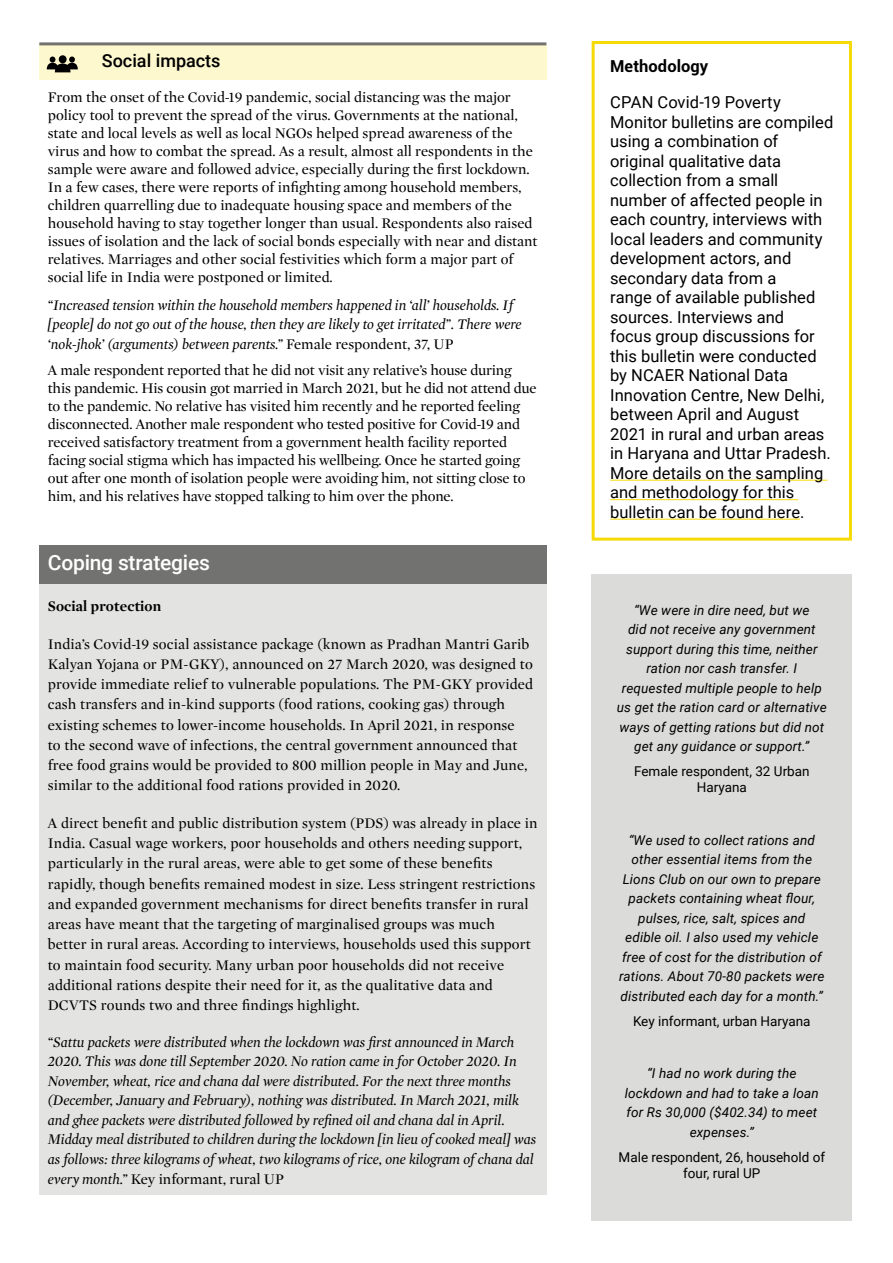
<style>
.page{position:relative;width:893px;height:1263px;background:#fff}
.page>*{position:absolute;margin:0;border:0;box-sizing:border-box;transform-origin:0 0}
.Grey_box_heading_1{font:500 21px "Roboto";letter-spacing:-.01em;color:#fff}
.Yellow_box_Heading_2{font:500 18px "Roboto";color:#000}
.Methodology{font:16.5px/19.5px "Roboto";color:#000}
.Methodology-2{font:700 16.5px "Roboto";letter-spacing:.005em;color:#000}
.Body{font:15px/18px "Mercury Display";color:#000}
.Coping_strategies_bo{font:15px/20.2px "Mercury Display";letter-spacing:.01em;color:#000}
.Coping_strategies_bo-2{font:italic 15px/19.6px "Mercury Display";color:#000}
.Body-2{font:italic 15px/19.5px "Mercury Display";color:#000}
.Coping_strategies_bo-3{font:700 15px "Mercury Display";letter-spacing:.01em;color:#000}
.Side_bar_quote{font:italic 13.5px/19.5px "Roboto";letter-spacing:.01em;color:#000;text-align:center}
.Side_bar_quote_attr{font:13.5px/16.2px "Roboto";color:#000;text-align:center}
.s1{font-style:normal}
</style>
<div class="page">
<div style="left:39px;top:45px;width:507px;height:35px;background:#fdf8cd"></div>
<hr style="left:39px;top:42px;width:507px;height:3px;background:#727270">
<div style="left:39px;top:546px;width:507px;height:38px;background:#727270"></div>
<div style="left:39px;top:585px;width:507px;height:38px;background:#e3e3e2"></div>
<div style="left:39px;top:622px;width:507px;height:180px;background:#e3e3e2"></div>
<div style="left:39px;top:801px;width:507px;height:220px;background:#e3e3e2"></div>
<div style="left:39px;top:1020px;width:507px;height:175px;background:#e3e3e2"></div>
<svg style="left:47px;top:57px;width:31px;height:15px"></svg>
<div style="left:592px;top:41px;width:260px;height:500px;border:3px solid #f5da07"></div>
<hr style="left:610px;top:480px;width:217px;height:1px;background:#f5da07">
<hr style="left:610px;top:499px;width:188px;height:1px;background:#f5da07">
<hr style="left:610px;top:519px;width:190px;height:1px;background:#f5da07">
<div style="left:591px;top:574px;width:261px;height:646px;background:#dbdbda"></div>
<p class="Yellow_box_Heading_2" style="left:102px;top:48px;width:120px">Social impacts</p>
<p class="Body" style="left:48px;top:87px;width:491px">From the onset of the Covid-19 pandemic, social distancing was the major policy tool to prevent the spread of the virus. Governments at the national, state and local levels as well as local NGOs helped spread awareness of the virus and how to combat the spread. As a result, almost all respondents in the sample were aware and followed advice, especially during the first lockdown.<br>In a few cases, there were reports of infighting among household members, children quarrelling due to inadequate housing space and members of the household having to stay together longer than usual. Respondents also raised issues of isolation and the lack of social bonds especially with near and distant relatives. Marriages and other social festivities which form a major part of social life in India were postponed or limited.</p>
<p class="Body-2" style="left:48px;top:294px;width:475px">“Increased tension within the household members happened in ‘all’ households. If [people] do not go out of the house, then they are likely to get irritated”. There were ‘nok-jhok’ (arguments) between parents.” <span class="s1">Female respondent, 37, UP</span></p>
<p class="Body" style="left:48px;top:361px;width:490px">A male respondent reported that he did not visit any relative’s house during this pandemic. His cousin got married in March 2021, but he did not attend due to the pandemic. No relative has visited him recently and he reported feeling disconnected. Another male respondent who tested positive for Covid-19 and received satisfactory treatment from a government health facility reported facing social stigma which has impacted his wellbeing. Once he started going out after one month of isolation people were avoiding him, not sitting close to him, and his relatives have stopped talking to him over the phone.</p>
<p class="Grey_box_heading_1" style="left:48px;top:548px;width:164px">Coping strategies</p>
<p class="Coping_strategies_bo-3" style="left:48px;top:595px;width:115px">Social protection</p>
<p class="Coping_strategies_bo" style="left:48px;top:633px;width:487px">India’s Covid-19 social assistance package (known as Pradhan Mantri Garib Kalyan Yojana or PM-GKY), announced on 27 March 2020, was designed to provide immediate relief to vulnerable populations. The PM-GKY provided cash transfers and in-kind supports (food rations, cooking gas) through existing schemes to lower-income households. In April 2021, in response<br>to the second wave of infections, the central government announced that free food grains would be provided to 800 million people in May and June, similar to the additional food rations provided in 2020.</p>
<p class="Coping_strategies_bo" style="left:48px;top:812px;width:491px">A direct benefit and public distribution system (PDS) was already in place in India. Casual wage workers, poor households and others needing support, particularly in the rural areas, were able to get some of these benefits rapidly, though benefits remained modest in size. Less stringent restrictions and expanded government mechanisms for direct benefits transfer in rural areas have meant that the targeting of marginalised groups was much<br>better in rural areas. According to interviews, households used this support to maintain food security. Many urban poor households did not receive additional rations despite their need for it, as the qualitative data and DCVTS rounds two and three findings highlight.</p>
<p class="Coping_strategies_bo-2" style="left:48px;top:1031px;width:490px">“Sattu packets were distributed when the lockdown was first announced in March 2020. This was done till September 2020. No ration came in for October 2020. In November, wheat, rice and chana dal were distributed. For the next three months (December, January and February), nothing was distributed. In March 2021, milk and ghee packets were distributed followed by refined oil and chana dal in April.<br>Midday meal distributed to children during the lockdown [in lieu of cooked meal] was as follows: three kilograms of wheat, two kilograms of rice, one kilogram of chana dal every month.” <span class="s1">Key informant, rural UP</span></p>
<p class="Methodology-2" style="left:610px;top:54px;width:100px">Methodology</p>
<p class="Methodology" style="left:610px;top:92px;width:225px">CPAN Covid-19 Poverty<br>Monitor bulletins are compiled using a combination of original qualitative data collection from a small number of affected people in each country, interviews with local leaders and community development actors, and secondary data from a<br>range of available published sources. Interviews and<br>focus group discussions for this bulletin were conducted by NCAER National Data<br>Innovation Centre, New Delhi, between April and August<br>2021 in rural and urban areas in Haryana and Uttar Pradesh.<br>More details on the sampling and methodology for this bulletin can be found here.</p>
<p class="Side_bar_quote" style="left:617px;top:600px;width:211px">“We were in dire need, but we<br>did not receive any government support during this time, neither ration nor cash transfer. I requested multiple people to help us get the ration card or alternative ways of getting rations but did not get any guidance or support.”</p>
<p class="Side_bar_quote_attr" style="left:634px;top:763px;width:177px">Female respondent, 32 Urban<br>Haryana</p>
<p class="Side_bar_quote" style="left:619px;top:830px;width:207px">“We used to collect rations and other essential items from the<br>Lions Club on our own to prepare packets containing wheat flour, pulses, rice, salt, spices and edible oil. I also used my vehicle free of cost for the distribution of rations. About 70-80 packets were distributed each day for a month.”</p>
<p class="Side_bar_quote_attr" style="left:633px;top:1012px;width:179px">Key informant, urban Haryana</p>
<p class="Side_bar_quote" style="left:625px;top:1063px;width:195px">“I had no work during the lockdown and had to take a loan for Rs 30,000 ($402.34) to meet expenses.”</p>
<p class="Side_bar_quote_attr" style="left:619px;top:1148px;width:208px">Male respondent, 26, household of four, rural UP</p>
</div>
